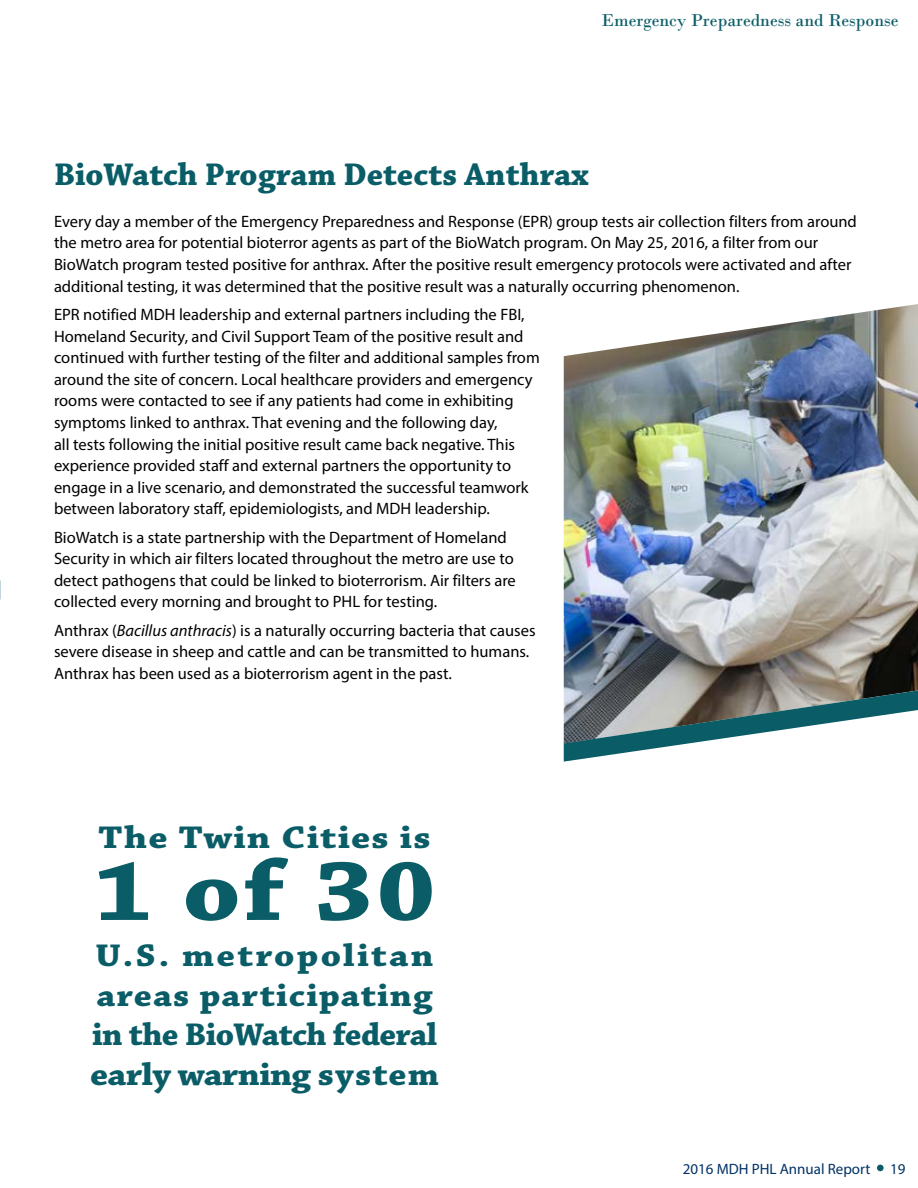
<style>
.page{position:relative;width:918px;height:1188px;background:#fff}
.page>*{position:absolute;margin:0;border:0;box-sizing:border-box;transform-origin:0 0}
.t1{font:700 90px "Chaparral Pro";color:#0a5d67;scale:1.17 1}
.t2{font:700 33px/39.6px "Chaparral Pro";letter-spacing:.025em;color:#0a5d67;scale:1.13 1}
.t3{font:700 33px "Chaparral Pro";letter-spacing:.005em;color:#0a5d67}
.t4{font:700 33px "Chaparral Pro";letter-spacing:.03em;color:#0a5d67;scale:1.17 1}
.t5{font:18px "Bodoni";color:#0a5d67}
.t6{font:16.5px/21.6px "Myriad Pro";color:#000}
.t7{font:15px "Myriad Pro";color:#003265}
.s1{font-style:italic}
</style>
<div class="page">
<img style="left:564px;top:304px;width:354px;height:387px">
<svg style="left:564px;top:691px;width:354px;height:71px"></svg>
<div style="left:877px;top:1165px;width:7px;height:6px;background:#0a5d67;border-radius:50%"></div>
<p class="t5" style="left:602px;top:10px;width:298px">Emergency Preparedness and Response</p>
<h4 class="t3" style="left:54px;top:155px;width:536px">BioWatch Program Detects Anthrax</h4>
<p class="t6" style="left:54px;top:210px;width:804px">Every day a member of the Emergency Preparedness and Response (EPR) group tests air collection filters from around the metro area for potential bioterror agents as part of the BioWatch program. On May 25, 2016, a filter from our BioWatch program tested positive for anthrax. After the positive result emergency protocols were activated and after additional testing, it was determined that the positive result was a naturally occurring phenomenon.</p>
<p class="t6" style="left:54px;top:303px;width:487px">EPR notified MDH leadership and external partners including the FBI, Homeland Security, and Civil Support Team of the positive result and continued with further testing of the filter and additional samples from around the site of concern. Local healthcare providers and emergency rooms were contacted to see if any patients had come in exhibiting symptoms linked to anthrax. That evening and the following day,<br>all tests following the initial positive result came back negative. This experience provided staff and external partners the opportunity to engage in a live scenario, and demonstrated the successful teamwork between laboratory staff, epidemiologists, and MDH leadership.</p>
<p class="t6" style="left:54px;top:526px;width:463px">BioWatch is a state partnership with the Department of Homeland Security in which air filters located throughout the metro are use to detect pathogens that could be linked to bioterrorism. Air filters are collected every morning and brought to PHL for testing.</p>
<p class="t6" style="left:54px;top:619px;width:483px">Anthrax (<span class="s1">Bacillus anthracis</span>) is a naturally occurring bacteria that causes severe disease in sheep and cattle and can be transmitted to humans.<br>Anthrax has been used as a bioterrorism agent in the past.</p>
<p class="t4" style="left:99px;top:818px;width:285px">The Twin Cities is</p>
<p class="t1" style="left:94px;top:838px;width:294px">1 of 30</p>
<p class="t2" style="left:90px;top:937px;width:310px">U.S. metropolitan areas participating in the BioWatch federal early warning system</p>
<p class="t7" style="left:683px;top:1159px;width:189px">2016 MDH PHL Annual Report</p>
<p class="t7" style="left:890px;top:1159px;width:17px">19</p>
</div>
